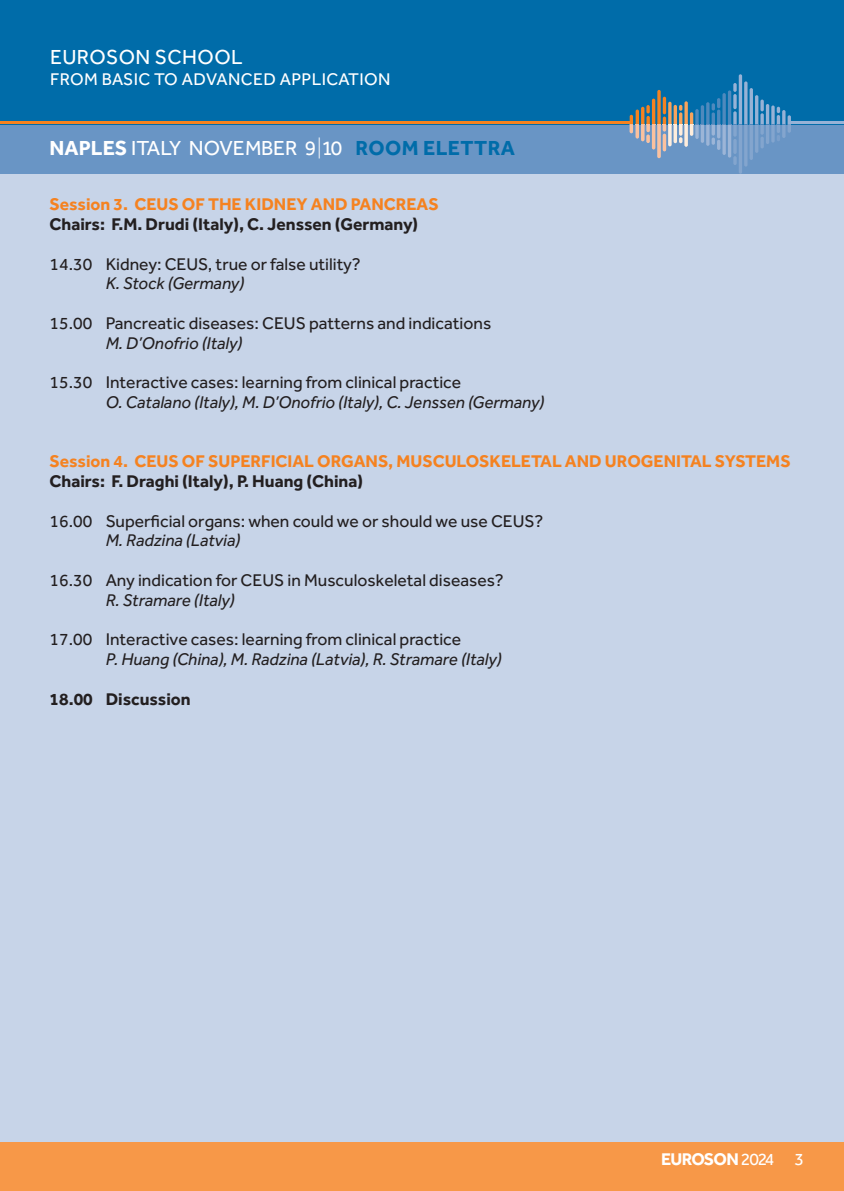
<style>
.page{position:relative;width:844px;height:1191px;background:#fff}
.page>*{position:absolute;margin:0;border:0;box-sizing:border-box;transform-origin:0 0}
.t1{font:21px "Effra";color:#fff}
.t2{font:21px "Effra";letter-spacing:.02em;color:#fff}
.t3{font:17.5px "Effra";color:#231f20}
.t4{font:italic 17.5px "Effra";color:#231f20}
.t5{font:700 17.5px "Effra";color:#f58220}
.t6{font:700 17.5px "Effra";color:#231f20}
.t7{font:17.5px "Effra";letter-spacing:.02em;color:#fff}
.t8{font:700 17.5px "Effra";letter-spacing:-.045em;color:#fff}
.s1{font-weight:700}
.s2{font-weight:300}
.s3{font-weight:700;color:#006ca9}
.s4{font-weight:400}
</style>
<div class="page">
<div style="left:0;top:1141px;width:843px;height:50px;background:#f79848"></div>
<div style="left:0;top:124px;width:843px;height:50px;background:#6995c5"></div>
<div style="left:0;top:0;width:843px;height:124px;background:#006ca9"></div>
<svg style="left:599px;top:74px;width:222px;height:100px"></svg>
<hr style="left:0;top:122px;width:629px;height:2px;background:#f58220">
<hr style="left:790px;top:122px;width:53px;height:2px;background:#97b2d6">
<hr style="left:0;top:0;width:1px;height:124px;background:#006ca9">
<div style="left:0;top:174px;width:843px;height:967px;background:#c7d4e8"></div>
<p class="t2" style="left:50px;top:44px;width:194px">EUROSON SCHOOL</p>
<p class="t7" style="left:50px;top:69px;width:341px">FROM BASIC TO ADVANCED APPLICATION</p>
<p class="t1" style="left:50px;top:136px;width:467px"><span class="s1">NAPLES</span> ITALY NOVEMBER 9<span class="s2">|</span>10 <span class="s3">ROOM ELETTRA</span></p>
<p class="t5" style="left:50px;top:194px;width:390px">Session 3. CEUS OF THE KIDNEY AND PANCREAS</p>
<p class="t6" style="left:50px;top:213px;width:370px">Chairs: F.M. Drudi (Italy), C. Jenssen (Germany)</p>
<p class="t3" style="left:50px;top:253px;width:312px">14.30 Kidney: CEUS, true or false utility?</p>
<p class="t4" style="left:106px;top:273px;width:140px">K. Stock (Germany)</p>
<p class="t3" style="left:50px;top:313px;width:443px">15.00 Pancreatic diseases: CEUS patterns and indications</p>
<p class="t4" style="left:106px;top:332px;width:138px">M. D’Onofrio (Italy)</p>
<p class="t3" style="left:50px;top:372px;width:413px">15.30 Interactive cases: learning from clinical practice</p>
<p class="t4" style="left:106px;top:392px;width:440px">O. Catalano (Italy), M. D’Onofrio (Italy), C. Jenssen (Germany)</p>
<p class="t5" style="left:50px;top:451px;width:742px">Session 4. CEUS OF SUPERFICIAL ORGANS, MUSCULOSKELETAL AND UROGENITAL SYSTEMS</p>
<p class="t6" style="left:50px;top:470px;width:315px">Chairs: F. Draghi (Italy), P. Huang (China)</p>
<p class="t3" style="left:50px;top:510px;width:495px">16.00 Superficial organs: when could we or should we use CEUS?</p>
<p class="t4" style="left:106px;top:530px;width:136px">M. Radzina (Latvia)</p>
<p class="t3" style="left:50px;top:570px;width:455px">16.30 Any indication for CEUS in Musculoskeletal diseases?</p>
<p class="t4" style="left:106px;top:590px;width:130px">R. Stramare (Italy)</p>
<p class="t3" style="left:50px;top:629px;width:413px">17.00 Interactive cases: learning from clinical practice</p>
<p class="t4" style="left:106px;top:649px;width:397px">P. Huang (China), M. Radzina (Latvia), R. Stramare (Italy)</p>
<p class="t6" style="left:50px;top:688px;width:142px">18.00 Discussion</p>
<p class="t8" style="left:660px;top:1148px;width:144px">EUROSON<span class="s4">2024 3</span></p>
</div>
